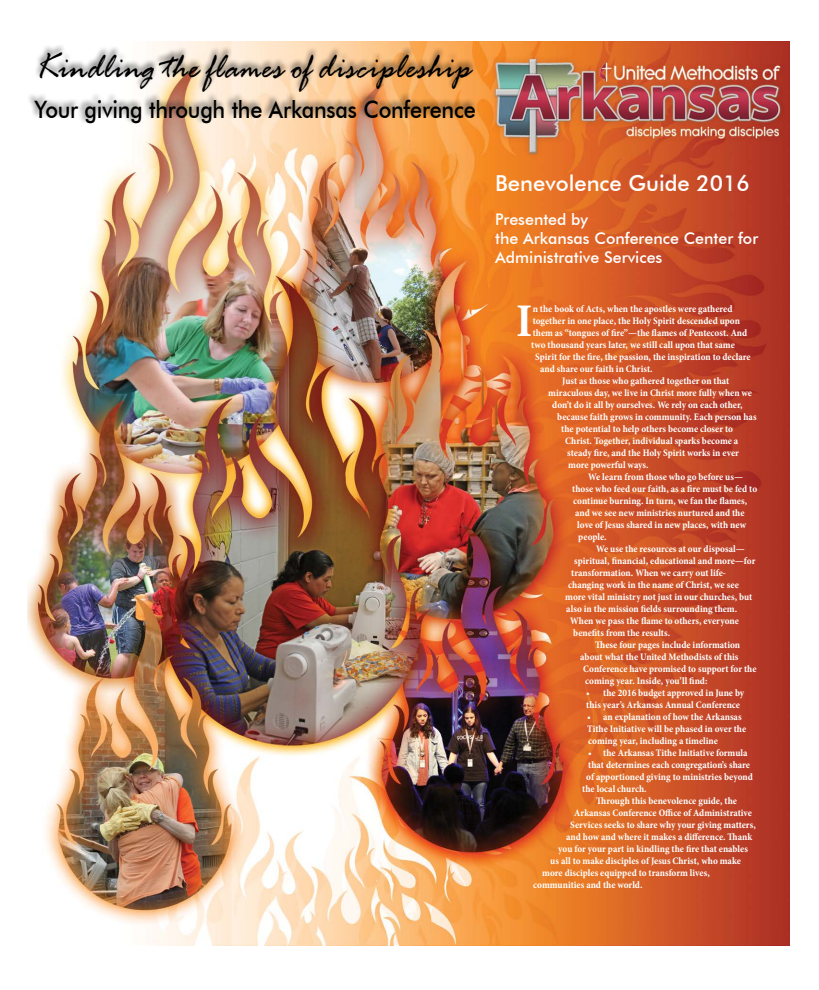
<style>
.page{position:relative;width:819px;height:990px;background:#fff}
.page>*{position:absolute;margin:0;border:0;box-sizing:border-box;transform-origin:0 0}
.t1{font:700 condensed 47.4px "Minion Pro";color:#fff}
.t2{font:italic 38px "Rage";letter-spacing:.02em;color:#000;scale:.9 1}
.t3{font:500 24px "Futura BT";letter-spacing:-.01em;color:#000;scale:.9 1}
.t4{font:500 22px "Futura BT";color:#fff}
.t5{font:500 16px/19.2px "Futura BT";color:#fff}
.t6{font:700 condensed 10px/12px "Minion Pro";color:#fff}
.s1{font-weight:400}
</style>
<div class="page">
<img style="left:27px;top:42px;width:763px;height:904px">
<div style="left:35px;top:43px;width:443px;height:50px;background:#000;opacity:.6"></div>
<div style="left:27px;top:91px;width:450px;height:34px;background:#000;opacity:.6"></div>
<h2 class="t2" style="left:34px;top:47px;width:486px">Kindling the flames of discipleship</h2>
<h3 class="t3" style="left:34px;top:95px;width:492px">Your giving through the Arkansas Conference</h3>
<h3 class="t4" style="left:495px;top:170px;width:256px">Benevolence Guide 2016</h3>
<h3 class="t5" style="left:495px;top:210px;width:264px">Presented by<br>the Arkansas Conference Center for<br>Administrative Services</h3>
<h1 class="t1" style="left:516px;top:288px;width:18px">I</h1>
<p class="t6" style="left:533px;top:303px;width:201px">n the book of Acts, when the apostles were gathered</p>
<p class="t6" style="left:533px;top:315px;width:209px">together in one place, the Holy Spirit descended upon</p>
<p class="t6" style="left:533px;top:327px;width:216px">them as “tongues of fire”—the flames of Pentecost. And</p>
<p class="t6" style="left:531px;top:339px;width:205px">two thousand years later, we still call upon that same</p>
<p class="t6" style="left:535px;top:351px;width:217px">Spirit for the fire, the passion, the inspiration to declare</p>
<p class="t6" style="left:540px;top:363px;width:114px">and share our faith in Christ.</p>
<p class="t6" style="left:562px;top:375px;width:169px">Just as those who gathered together on that</p>
<p class="t6" style="left:548px;top:387px;width:205px">miraculous day, we live in Christ more fully when we</p>
<p class="t6" style="left:552px;top:399px;width:192px">don’t do it all by ourselves. We rely on each other,</p>
<p class="t6" style="left:557px;top:411px;width:201px">because faith grows in community. Each person has</p>
<p class="t6" style="left:561px;top:423px;width:173px">the potential to help others become closer to</p>
<p class="t6" style="left:565px;top:435px;width:175px">Christ. Together, individual sparks become a</p>
<p class="t6" style="left:567px;top:447px;width:173px">steady fire, and the Holy Spirit works in ever</p>
<p class="t6" style="left:568px;top:459px;width:82px">more powerful ways.</p>
<p class="t6" style="left:588px;top:471px;width:156px">We learn from those who go before us—</p>
<p class="t6" style="left:572px;top:483px;width:186px">those who feed our faith, as a fire must be fed to</p>
<p class="t6" style="left:573px;top:495px;width:175px">continue burning. In turn, we fan the flames,</p>
<p class="t6" style="left:575px;top:507px;width:171px">and we see new ministries nurtured and the</p>
<p class="t6" style="left:577px;top:519px;width:170px">love of Jesus shared in new places, with new</p>
<p class="t6" style="left:578px;top:531px;width:30px">people.</p>
<p class="t6" style="left:596px;top:543px;width:150px">We use the resources at our disposal—</p>
<p class="t6" style="left:574px;top:555px;width:183px">spiritual, financial, educational and more—for</p>
<p class="t6" style="left:571px;top:567px;width:156px">transformation. When we carry out life-</p>
<p class="t6" style="left:568px;top:579px;width:172px">changing work in the name of Christ, we see</p>
<p class="t6" style="left:565px;top:591px;width:188px">more vital ministry not just in our churches, but</p>
<p class="t6" style="left:566px;top:603px;width:172px">also in the mission fields surrounding them.</p>
<p class="t6" style="left:570px;top:615px;width:170px">When we pass the flame to others, everyone</p>
<p class="t6" style="left:573px;top:627px;width:98px">benefits from the results.</p>
<p class="t6" style="left:595px;top:639px;width:146px">These four pages include information</p>
<p class="t6" style="left:580px;top:651px;width:160px">about what the United Methodists of this</p>
<p class="t6" style="left:583px;top:663px;width:175px">Conference have promised to support for the</p>
<p class="t6" style="left:585px;top:675px;width:124px">coming year. Inside, you’ll find:</p>
<p class="t6" style="left:586px;top:687px;width:160px"><span class="s1">•</span> the 2016 budget approved in June by this year’s Arkansas Annual Conference</p>
<p class="t6" style="left:587px;top:711px;width:160px"><span class="s1">•</span> an explanation of how the Arkansas<br>Tithe Initiative will be phased in over the coming year, including a timeline</p>
<p class="t6" style="left:588px;top:747px;width:161px"><span class="s1">•</span> the Arkansas Tithe Initiative formula</p>
<p class="t6" style="left:588px;top:759px;width:163px">that determines each congregation’s share</p>
<p class="t6" style="left:586px;top:771px;width:168px">of apportioned giving to ministries beyond</p>
<p class="t6" style="left:582px;top:783px;width:66px">the local church.</p>
<p class="t6" style="left:596px;top:795px;width:142px">Through this benevolence guide, the</p>
<p class="t6" style="left:574px;top:807px;width:179px">Arkansas Conference Office of Administrative</p>
<p class="t6" style="left:570px;top:819px;width:187px">Services seeks to share why your giving matters,</p>
<p class="t6" style="left:566px;top:831px;width:187px">and how and where it makes a difference. Thank</p>
<p class="t6" style="left:558px;top:843px;width:191px">you for your part in kindling the fire that enables</p>
<p class="t6" style="left:550px;top:855px;width:192px">us all to make disciples of Jesus Christ, who make</p>
<p class="t6" style="left:542px;top:867px;width:169px">more disciples equipped to transform lives,</p>
<p class="t6" style="left:533px;top:879px;width:111px">communities and the world.</p>
</div>
